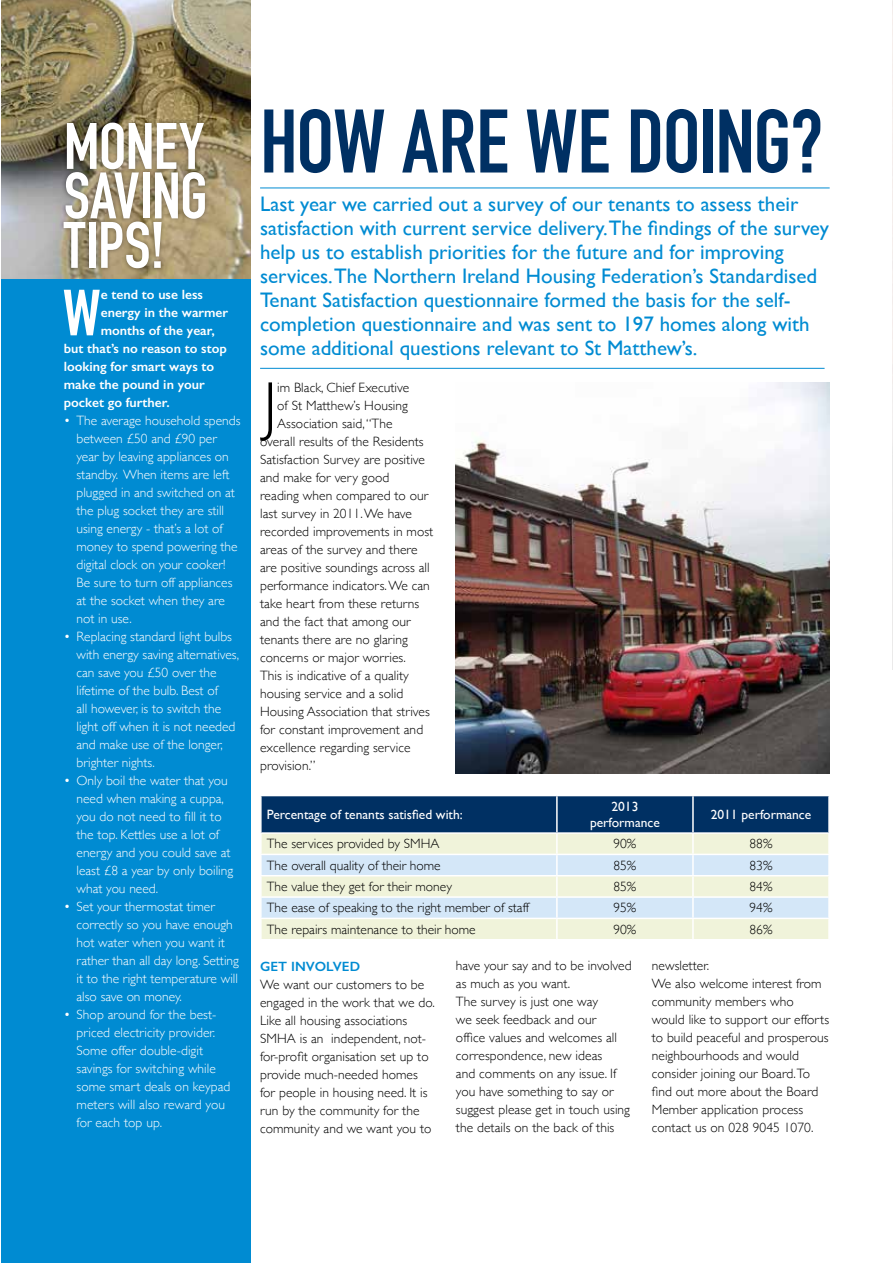
<style>
.page{position:relative;width:893px;height:1263px;background:#fff}
.page>*{position:absolute;margin:0;border:0;box-sizing:border-box;transform-origin:0 0}
.t1{font:700 88.5px "DIN Condensed";letter-spacing:-.015em;color:#003063}
.t2{font:300 66.3px "Gill Sans";color:#000}
.t3{font:700 64.5px/49.5px "DIN Condensed";letter-spacing:-.01em;color:#fff;text-align:justify}
.t4{font:700 64.05px "DIN Condensed";color:#fff}
.t5{font:21px/24px "Gill Sans";color:#008bd2}
.t6{font:300 13.5px/18px "Gill Sans";letter-spacing:.005em;color:#000}
.t7{font:300 13.5px/18px "Gill Sans";color:#fff}
.t8{font:600 13.5px "Gill Sans";color:#fff}
.t9{font:13.5px/16.2px "Gill Sans";color:#fff;text-align:center}
.t10{font:600 13.5px "Gill Sans";letter-spacing:.005em;color:#008bd2}
</style>
<div class="page">
<div style="left:1px;top:0;width:250px;height:1263px;background:#008bd2"></div>
<img style="left:1px;top:0;width:250px;height:279px">
<div style="left:59px;top:119px;width:150px;height:154px;background:#000;opacity:.4"></div>
<hr style="left:260px;top:188px;width:570px;height:1px;background:#008bd2">
<hr style="left:260px;top:368px;width:565px;height:1px;background:#008bd2">
<img style="left:456px;top:382px;width:374px;height:391px">
<div style="left:262px;top:796px;width:566px;height:36px;background:#003063"></div>
<div style="left:262px;top:834px;width:566px;height:105px;background:#f0f3da"></div>
<svg style="left:262px;top:855px;width:566px;height:63px;background:#ddebee"></svg>
<hr style="left:556px;top:796px;width:2px;height:36px;background:#fff">
<hr style="left:692px;top:796px;width:2px;height:36px;background:#fff">
<hr style="left:556px;top:834px;width:2px;height:20px;background:#fff">
<hr style="left:692px;top:834px;width:2px;height:20px;background:#fff">
<hr style="left:260px;top:854px;width:297px;height:1px;background:#fff">
<hr style="left:557px;top:854px;width:136px;height:1px;background:#fff">
<hr style="left:556px;top:855px;width:2px;height:20px;background:#fff">
<hr style="left:693px;top:854px;width:137px;height:1px;background:#fff">
<hr style="left:692px;top:855px;width:2px;height:20px;background:#fff">
<hr style="left:260px;top:875px;width:297px;height:1px;background:#fff">
<hr style="left:557px;top:875px;width:136px;height:1px;background:#fff">
<hr style="left:556px;top:876px;width:2px;height:20px;background:#fff">
<hr style="left:693px;top:875px;width:137px;height:1px;background:#fff">
<hr style="left:692px;top:876px;width:2px;height:20px;background:#fff">
<hr style="left:260px;top:896px;width:297px;height:2px;background:#fff">
<hr style="left:557px;top:896px;width:136px;height:2px;background:#fff">
<hr style="left:556px;top:898px;width:2px;height:20px;background:#fff">
<hr style="left:693px;top:896px;width:137px;height:2px;background:#fff">
<hr style="left:692px;top:898px;width:2px;height:20px;background:#fff">
<hr style="left:260px;top:918px;width:297px;height:1px;background:#fff">
<hr style="left:557px;top:918px;width:136px;height:1px;background:#fff">
<hr style="left:556px;top:919px;width:2px;height:20px;background:#fff">
<hr style="left:693px;top:918px;width:137px;height:1px;background:#fff">
<hr style="left:692px;top:919px;width:2px;height:20px;background:#fff">
<img style="left:892px;top:0;width:1px;height:669px">
<h3 class="t3" style="left:64px;top:122px;width:145px">MONEY SAVING TIPS!</h3>
<h3 class="t4" style="left:63px;top:275px;width:39px">W</h3>
<p class="t8" style="left:101px;top:287px;width:104px">e tend to use less</p>
<p class="t8" style="left:101px;top:305px;width:129px">energy in the warmer</p>
<p class="t8" style="left:101px;top:323px;width:116px">months of the year,</p>
<p class="t8" style="left:64px;top:341px;width:165px">but that’s no reason to stop</p>
<p class="t8" style="left:64px;top:359px;width:152px">looking for smart ways to</p>
<p class="t8" style="left:64px;top:377px;width:143px">make the pound in your</p>
<p class="t8" style="left:64px;top:395px;width:108px">pocket go further.</p>
<p class="t7" style="left:77px;top:411px;width:165px;text-indent:-13px">• The average household spends between £50 and £90 per year by leaving appliances on standby. When items are left plugged in and switched on at the plug socket they are still using energy - that’s a lot of money to spend powering the digital clock on your cooker!<br>Be sure to turn off appliances at the socket when they are not in use.</p>
<p class="t7" style="left:77px;top:627px;width:164px;text-indent:-13px">• Replacing standard light bulbs with energy saving alternatives, can save you £50 over the lifetime of the bulb. Best of<br>all however, is to switch the light off when it is not needed and make use of the longer, brighter nights.</p>
<p class="t7" style="left:77px;top:771px;width:158px;text-indent:-13px">• Only boil the water that you need when making a cuppa, you do not need to fill it to the top. Kettles use a lot of energy and you could save at least £8 a year by only boiling what you need.</p>
<p class="t7" style="left:77px;top:897px;width:164px;text-indent:-13px">• Set your thermostat timer correctly so you have enough hot water when you want it rather than all day long. Setting it to the right temperature will also save on money.</p>
<p class="t7" style="left:77px;top:1005px;width:155px;text-indent:-13px">• Shop around for the best&shy;priced electricity provider.<br>Some offer double-digit savings for switching while some smart deals on keypad meters will also reward you for each top up.</p>
<h1 class="t1" style="left:260px;top:90px;width:565px">HOW ARE WE DOING?</h1>
<p class="t5" style="left:260px;top:192px;width:570px">Last year we carried out a survey of our tenants to assess their satisfaction with current service delivery.The findings of the survey help us to establish priorities for the future and for improving services.The Northern Ireland Housing Federation’s Standardised Tenant Satisfaction questionnaire formed the basis for the self&shy;completion questionnaire and was sent to 197 homes along with some additional questions relevant to St Matthew’s.</p>
<h2 class="t2" style="left:263px;top:354px;width:15px">J</h2>
<p class="t6" style="left:277px;top:378px;width:134px">im Black, Chief Executive</p>
<p class="t6" style="left:277px;top:396px;width:132px">of St Matthew’s Housing</p>
<p class="t6" style="left:277px;top:414px;width:117px">Association said, “The</p>
<p class="t6" style="left:260px;top:432px;width:165px">overall results of the Residents</p>
<p class="t6" style="left:260px;top:450px;width:166px">Satisfaction Survey are positive</p>
<p class="t6" style="left:260px;top:468px;width:131px">and make for very good</p>
<p class="t6" style="left:260px;top:486px;width:170px">reading when compared to our</p>
<p class="t6" style="left:260px;top:504px;width:153px">last survey in 2011. We have</p>
<p class="t6" style="left:260px;top:522px;width:175px">recorded improvements in most</p>
<p class="t6" style="left:260px;top:539px;width:159px">areas of the survey and there</p>
<p class="t6" style="left:260px;top:557px;width:171px">are positive soundings across all</p>
<p class="t6" style="left:260px;top:575px;width:171px">performance indicators. We can</p>
<p class="t6" style="left:260px;top:593px;width:161px">take heart from these returns</p>
<p class="t6" style="left:260px;top:611px;width:152px">and the fact that among our</p>
<p class="t6" style="left:260px;top:629px;width:149px">tenants there are no glaring</p>
<p class="t6" style="left:260px;top:647px;width:147px">concerns or major worries.</p>
<p class="t6" style="left:260px;top:665px;width:150px">This is indicative of a quality</p>
<p class="t6" style="left:260px;top:683px;width:145px">housing service and a solid</p>
<p class="t6" style="left:260px;top:701px;width:171px">Housing Association that strives</p>
<p class="t6" style="left:260px;top:719px;width:165px">for constant improvement and</p>
<p class="t6" style="left:260px;top:737px;width:152px">excellence regarding service</p>
<p class="t6" style="left:260px;top:755px;width:57px">provision.”</p>
<p class="t9" style="left:267px;top:806px;width:197px">Percentage of tenants satisfied with:</p>
<p class="t9" style="left:590px;top:798px;width:71px">2013 performance</p>
<p class="t9" style="left:711px;top:806px;width:102px">2011 performance</p>
<p class="t6" style="left:267px;top:834px;width:174px">The services provided by SMHA</p>
<p class="t6" style="left:613px;top:834px;width:24px">90%</p>
<p class="t6" style="left:749px;top:834px;width:24px">88%</p>
<p class="t6" style="left:267px;top:856px;width:175px">The overall quality of their home</p>
<p class="t6" style="left:613px;top:856px;width:24px">85%</p>
<p class="t6" style="left:749px;top:856px;width:24px">83%</p>
<p class="t6" style="left:267px;top:877px;width:187px">The value they get for their money</p>
<p class="t6" style="left:613px;top:877px;width:24px">85%</p>
<p class="t6" style="left:749px;top:877px;width:24px">84%</p>
<p class="t6" style="left:267px;top:898px;width:264px">The ease of speaking to the right member of staff</p>
<p class="t6" style="left:613px;top:898px;width:24px">95%</p>
<p class="t6" style="left:749px;top:898px;width:24px">94%</p>
<p class="t6" style="left:267px;top:920px;width:210px">The repairs maintenance to their home</p>
<p class="t6" style="left:613px;top:920px;width:24px">90%</p>
<p class="t6" style="left:749px;top:920px;width:24px">86%</p>
<p class="t10" style="left:260px;top:958px;width:102px">GET INVOLVED</p>
<p class="t6" style="left:260px;top:975px;width:176px">We want our customers to be engaged in the work that we do.<br>Like all housing associations<br>SMHA is an independent, not&shy;for-profit organisation set up to provide much-needed homes for people in housing need. It is run by the community for the community and we want you to</p>
<p class="t6" style="left:456px;top:956px;width:177px">have your say and to be involved as much as you want.<br>The survey is just one way<br>we seek feedback and our<br>office values and welcomes all correspondence, new ideas<br>and comments on any issue. If you have something to say or suggest please get in touch using the details on the back of this</p>
<p class="t6" style="left:652px;top:956px;width:179px">newsletter.<br>We also welcome interest from community members who would like to support our efforts to build peaceful and prosperous neighbourhoods and would consider joining our Board. To find out more about the Board<br>Member application process contact us on 028 9045 1070.</p>
</div>
